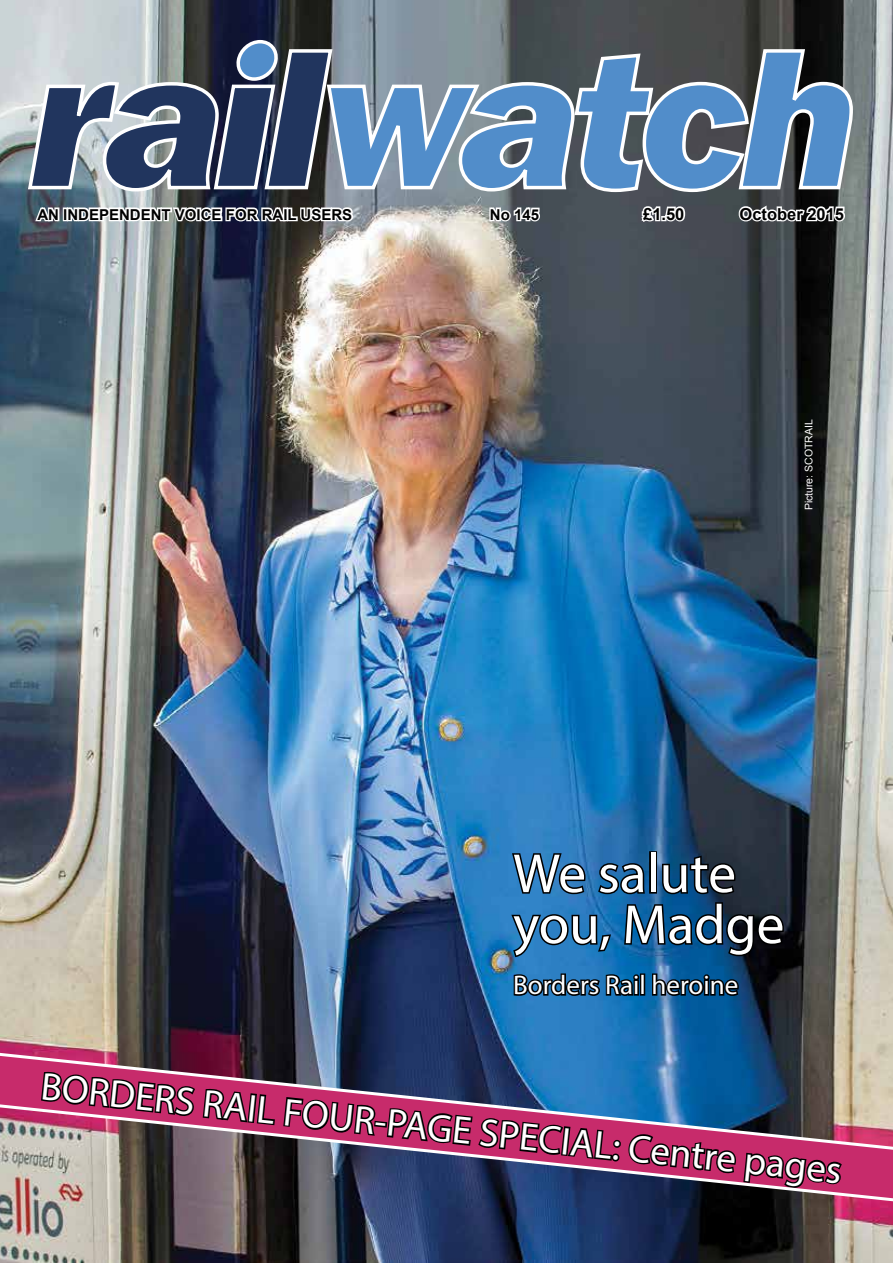
<style>
.page{position:relative;width:893px;height:1263px;background:#fff}
.page>*{position:absolute;margin:0;border:0;box-sizing:border-box;transform-origin:0 0}
.t1{font:55.5px/51px "Myriad Pro";color:#fff}
.t2{font:39px "Myriad Pro";color:#fff}
.t3{font:27px "Myriad Pro";color:#fff}
.t4{font:700 16.5px "Arial";color:#000}
.t5{font:700 15px "Arial";color:#000}
.t6{font:10.5px "Arial";color:#fff}
</style>
<div class="page">
<img style="left:0;top:0;width:893px;height:1263px">
<svg style="left:26px;top:38px;width:829px;height:156px;background:#687f99"></svg>
<svg style="left:33px;top:202px;width:322px;height:25px"></svg>
<svg style="left:488px;top:202px;width:54px;height:25px"></svg>
<svg style="left:634px;top:204px;width:53px;height:23px"></svg>
<svg style="left:736px;top:203px;width:111px;height:21px"></svg>
<img style="left:39px;top:851px;width:805px;height:378px">
<img style="left:0;top:1041px;width:893px;height:171px">
<p class="t5" style="left:37px;top:205px;width:316px">AN INDEPENDENT VOICE FOR RAIL USERS</p>
<p class="t5" style="left:490px;top:205px;width:51px">No 145</p>
<p class="t4" style="left:643px;top:203px;width:43px">£1.50</p>
<p class="t4" style="left:739px;top:203px;width:106px">October 2015</p>
<p class="t6" style="left:802px;top:510px;width:93px;rotate:-90deg">Picture: SCOTRAIL</p>
<h1 class="t1" style="left:513px;top:847px;width:273px">We salute you, Madge</h1>
<p class="t3" style="left:513px;top:968px;width:227px">Borders Rail heroine</p>
<p class="t2" style="left:44px;top:1062px;width:806px;rotate:6deg">BORDERS RAIL FOUR-PAGE SPECIAL: Centre pages</p>
</div>
